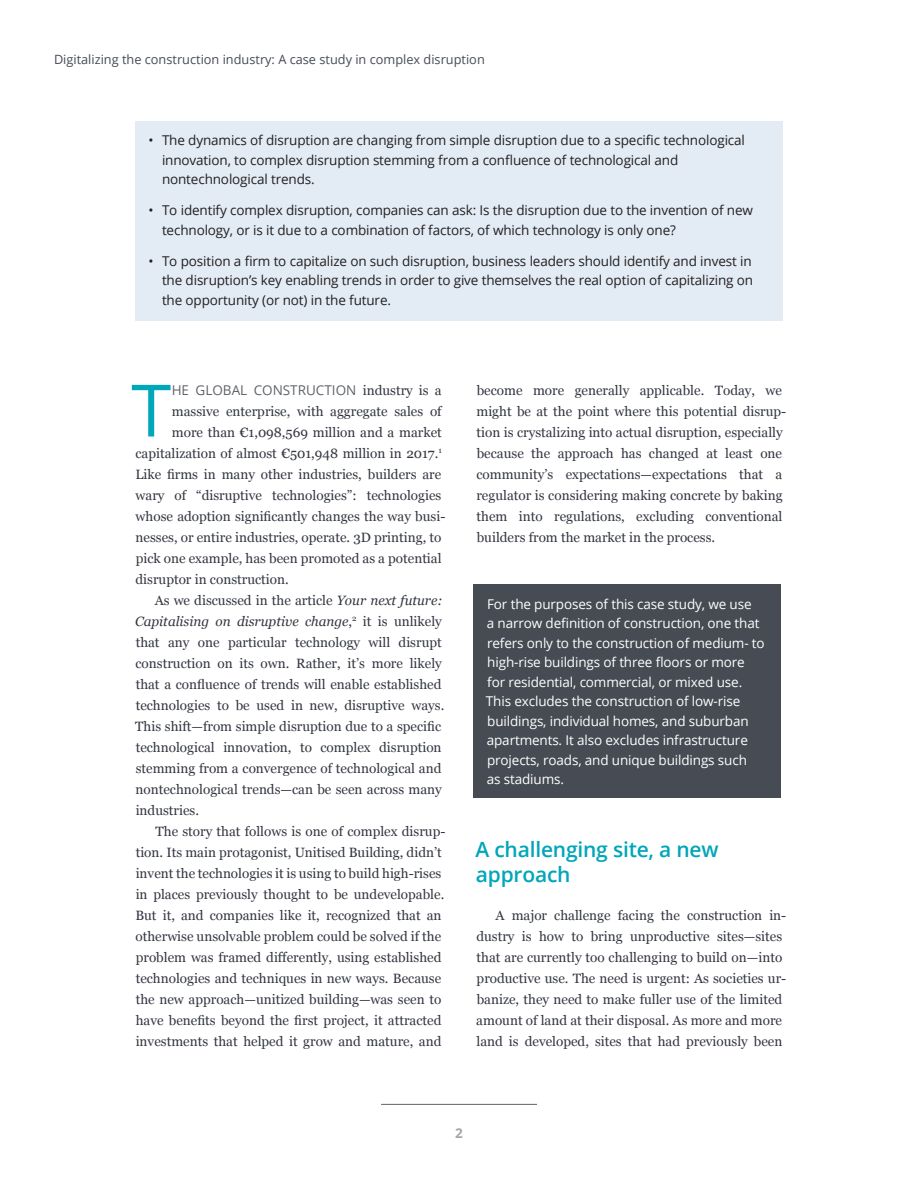
<style>
.page{position:relative;width:918px;height:1188px;background:#fff}
.page>*{position:absolute;margin:0;border:0;box-sizing:border-box;transform-origin:0 0}
.body-dropcap{font:72.3px "Open Sans";color:#00a6b9}
.heading2{font:600 21px/25.2px "Open Sans";letter-spacing:-.01em;color:#00a6b9}
.body-copy{font:13.5px/21px "Georgia";color:#323640}
.t1{font:13.5px/19.5px "Open Sans";letter-spacing:-.01em;color:#231f20}
.body-dropcap-2{font:13.5px "Georgia";color:#323640}
.sidebar-body-rev{font:13.5px/19.5px "Open Sans";letter-spacing:-.01em;color:#fff}
.body-dropcap-3{font:13.5px "Open Sans";color:#5f6369}
.t2{font:700 13.5px "Open Sans";color:#a3a7a9}
.t3{font:12.75px "Open Sans";color:#464b54}
.s1{font-family:"Georgia";color:#323640}
.s2{font-style:italic}
</style>
<div class="page">
<hr style="left:381px;top:1104px;width:156px;height:1px;background:#5f6369">
<div style="left:135px;top:122px;width:648px;height:199px;background:#e3ecf5"></div>
<div style="left:473px;top:585px;width:307px;height:213px;background:#464b54"></div>
<p class="t3" style="left:54px;top:50px;width:432px">Digitalizing the construction industry: A case study in complex disruption</p>
<p class="t1" style="left:162px;top:130px;width:585px;text-indent:-14px">• The dynamics of disruption are changing from simple disruption due to a specific technological innovation, to complex disruption stemming from a confluence of technological and nontechnological trends.</p>
<p class="t1" style="left:162px;top:200px;width:593px;text-indent:-14px">• To identify complex disruption, companies can ask: Is the disruption due to the invention of new technology, or is it due to a combination of factors, of which technology is only one?</p>
<p class="t1" style="left:162px;top:251px;width:593px;text-indent:-14px">• To position a firm to capitalize on such disruption, business leaders should identify and invest in the disruption’s key enabling trends in order to give themselves the real option of capitalizing on the opportunity (or not) in the future.</p>
<p class="body-dropcap" style="left:131px;top:361px;width:42px">T</p>
<p class="body-dropcap-3" style="left:172px;top:380px;width:271px">HE GLOBAL CONSTRUCTION <span class="s1">industry is a</span></p>
<p class="body-dropcap-2" style="left:172px;top:401px;width:271px">massive enterprise, with aggregate sales of</p>
<p class="body-dropcap-2" style="left:172px;top:422px;width:272px">more than €1,098,569 million and a market</p>
<p class="body-dropcap-2" style="left:136px;top:443px;width:308px">capitalization of almost €501,948 million in 2017.<sup>1</sup></p>
<p class="body-dropcap-2" style="left:135px;top:464px;width:307px">Like firms in many other industries, builders are</p>
<p class="body-dropcap-2" style="left:136px;top:485px;width:307px">wary of “disruptive technologies”: technologies</p>
<p class="body-dropcap-2" style="left:136px;top:506px;width:311px">whose adoption significantly changes the way busi-</p>
<p class="body-dropcap-2" style="left:136px;top:527px;width:307px">nesses, or entire industries, operate. 3D printing, to</p>
<p class="body-dropcap-2" style="left:136px;top:548px;width:307px">pick one example, has been promoted as a potential</p>
<p class="body-dropcap-2" style="left:136px;top:569px;width:155px">disruptor in construction.</p>
<p class="body-copy" style="left:135px;top:589px;width:311px;text-indent:20px">As we discussed in the article <span class="s2">Your next future:<br>Capitalising on disruptive change</span>,<sup>2</sup> it is unlikely that any one particular technology will disrupt construction on its own. Rather, it’s more likely that a confluence of trends will enable established technologies to be used in new, disruptive ways.<br>This shift—from simple disruption due to a specific technological innovation, to complex disruption stemming from a convergence of technological and nontechnological trends—can be seen across many industries.</p>
<p class="body-copy" style="left:135px;top:820px;width:312px;text-indent:20px">The story that follows is one of complex disrup&shy;tion. Its main protagonist, Unitised Building, didn’t invent the technologies it is using to build high-rises in places previously thought to be undevelopable.<br>But it, and companies like it, recognized that an otherwise unsolvable problem could be solved if the problem was framed differently, using established technologies and techniques in new ways. Because the new approach—unitized building—was seen to have benefits beyond the first project, it attracted investments that helped it grow and mature, and</p>
<p class="body-copy" style="left:476px;top:379px;width:311px">become more generally applicable. Today, we might be at the point where this potential disrup&shy;tion is crystalizing into actual disruption, especially because the approach has changed at least one community’s expectations—expectations that a regulator is considering making concrete by baking them into regulations, excluding conventional builders from the market in the process.</p>
<p class="sidebar-body-rev" style="left:486px;top:594px;width:280px">For the purposes of this case study, we use<br>a narrow definition of construction, one that refers only to the construction of medium- to high-rise buildings of three floors or more for residential, commercial, or mixed use.<br>This excludes the construction of low-rise buildings, individual homes, and suburban apartments. It also excludes infrastructure projects, roads, and unique buildings such<br>as stadiums.</p>
<p class="heading2" style="left:476px;top:836px;width:245px">A challenging site, a new approach</p>
<p class="body-copy" style="left:476px;top:904px;width:312px;text-indent:19px">A major challenge facing the construction in&shy;dustry is how to bring unproductive sites—sites that are currently too challenging to build on—into productive use. The need is urgent: As societies ur&shy;banize, they need to make fuller use of the limited amount of land at their disposal. As more and more land is developed, sites that had previously been</p>
<p class="t2" style="left:455px;top:1123px;width:9px">2</p>
</div>
